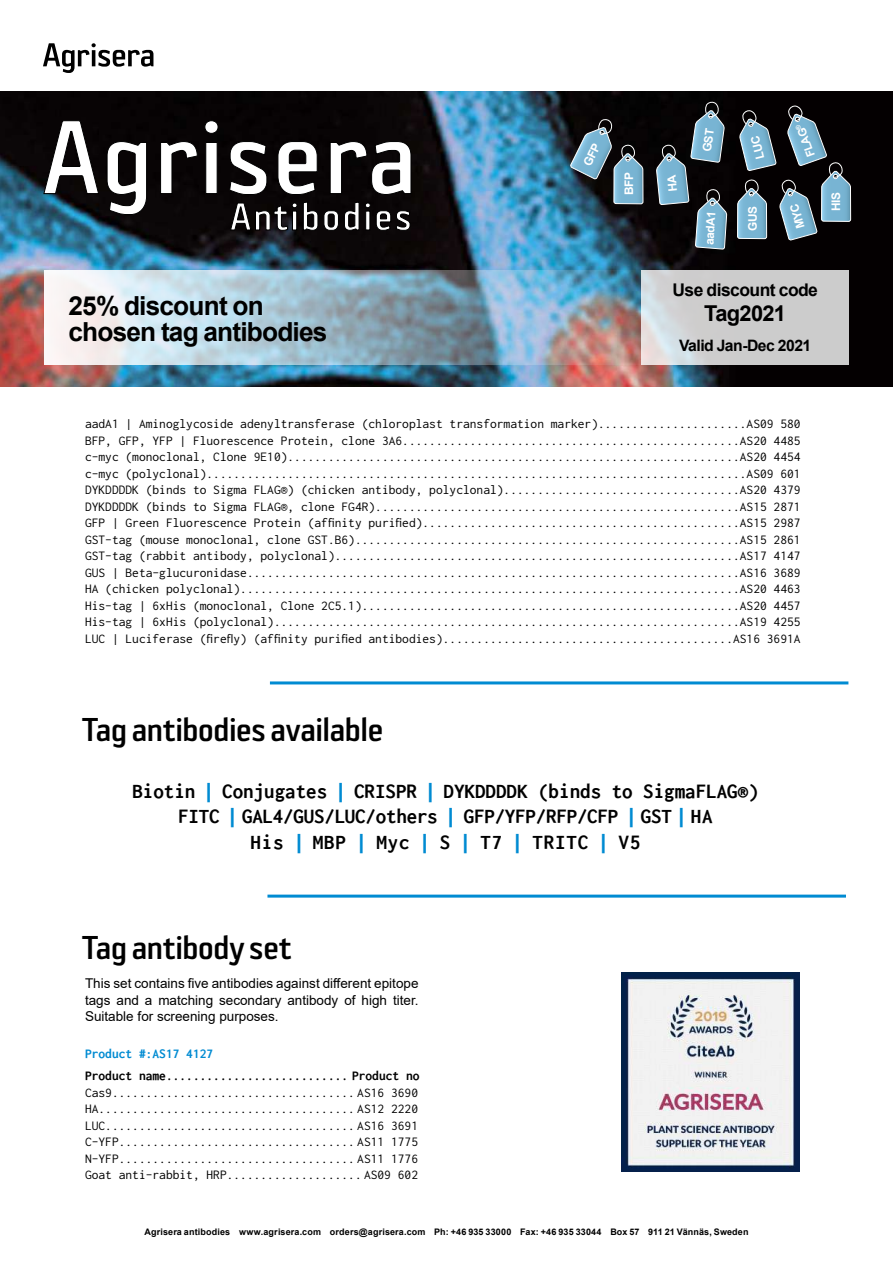
<style>
.page{position:relative;width:893px;height:1263px;background:#fff}
.page>*{position:absolute;margin:0;border:0;box-sizing:border-box;transform-origin:0 0}
.t1{font:36px "Sophisto OT C Gauge";letter-spacing:-.03em;color:#000}
.t2{font:700 26.25px/26.2px "Arial";letter-spacing:-.03em;color:#000}
.t3{font:700 21.9px "Arial";letter-spacing:-.03em;color:#000}
.t4{font:700 21px/25.2px "Inconsolata";color:#000;text-align:center}
.t5{font:700 17.55px "Arial";letter-spacing:-.03em;color:#000}
.t6{font:700 15.75px "Arial";letter-spacing:-.03em;color:#000}
.t7{font:13.5px/16.5px "Inconsolata";color:#000;text-align:justify}
.t8{font:13.5px/16.5px "Arial";color:#000;text-align:justify}
.t9{font:700 13.5px "Inconsolata";color:#000}
.t10{font:700 13.5px "Inconsolata";color:#008bd2}
.t11{font:700 11.85px "Arial";letter-spacing:-.03em;color:#fff}
.t12{font:700 11.4px "Arial";color:#fff}
.t13{font:700 9px "Arial";letter-spacing:.015em;color:#000}
.s1{font-family:"Arial";font-weight:900;color:#008bd2}
</style>
<div class="page">
<svg style="left:43px;top:43px;width:110px;height:30px"></svg>
<img style="left:0;top:92px;width:893px;height:295px">
<hr style="left:270px;top:681px;width:578px;height:3px;background:#008bd2">
<hr style="left:267px;top:894px;width:579px;height:3px;background:#008bd2">
<img style="left:621px;top:972px;width:178px;height:200px">
<svg style="left:43px;top:120px;width:57px;height:75px"></svg>
<svg style="left:106px;top:141px;width:41px;height:74px"></svg>
<svg style="left:160px;top:141px;width:38px;height:53px"></svg>
<svg style="left:204px;top:120px;width:15px;height:74px"></svg>
<svg style="left:229px;top:141px;width:39px;height:54px"></svg>
<svg style="left:277px;top:141px;width:41px;height:54px"></svg>
<svg style="left:329px;top:141px;width:83px;height:54px"></svg>
<svg style="left:229px;top:201px;width:182px;height:30px"></svg>
<img style="left:44px;top:270px;width:614px;height:95px">
<svg style="left:641px;top:270px;width:208px;height:94px;background:#cfcfd0"></svg>
<svg style="left:570px;top:119px;width:73px;height:85px;background:#445c6a"></svg>
<svg style="left:656px;top:100px;width:71px;height:150px;background:#384a54"></svg>
<svg style="left:737px;top:104px;width:114px;height:136px;background:#3f535e"></svg>
<h2 class="t2" style="left:68px;top:293px;width:260px">25% discount on chosen tag antibodies</h2>
<p class="t11" style="left:621px;top:195px;width:24px;rotate:-90deg">BFP</p>
<p class="t11" style="left:701px;top:244px;width:35px;rotate:-86deg">aadA1</p>
<p class="t11" style="left:744px;top:231px;width:26px;rotate:-90deg">GUS</p>
<p class="t12" style="left:804px;top:159px;width:36px;rotate:-110deg">FLAG<sup>®</sup></p>
<p class="t11" style="left:827px;top:211px;width:20px;rotate:-90deg">HIS</p>
<p class="t5" style="left:672px;top:278px;width:147px">Use discount code</p>
<h3 class="t3" style="left:704px;top:298px;width:83px">Tag2021</h3>
<p class="t6" style="left:679px;top:334px;width:134px">Valid Jan-Dec 2021</p>
<p class="t7" style="left:85px;top:416px;width:717px">aadA1 | Aminoglycoside adenyltransferase (chloroplast transformation marker)......................AS09 580<br>BFP, GFP, YFP | Fluorescence Protein, clone 3A6..................................................AS20 4485 c-myc (monoclonal, Clone 9E10)...................................................................AS20 4454 c-myc (polyclonal)................................................................................AS09 601<br>DYKDDDDK (binds to Sigma FLAG®) (chicken antibody, polyclonal)...................................AS20 4379<br>DYKDDDDK (binds to Sigma FLAG®, clone FG4R)......................................................AS15 2871<br>GFP | Green Fluorescence Protein (affinity purified)...............................................AS15 2987<br>GST-tag (mouse monoclonal, clone GST.B6).........................................................AS15 2861<br>GST-tag (rabbit antibody, polyclonal)............................................................AS17 4147<br>GUS | Beta-glucuronidase.........................................................................AS16 3689<br>HA (chicken polyclonal)..........................................................................AS20 4463<br>His-tag | 6xHis (monoclonal, Clone 2C5.1)........................................................AS20 4457<br>His-tag | 6xHis (polyclonal).....................................................................AS19 4255<br>LUC | Luciferase (firefly) (affinity purified antibodies)...........................................AS16 3691A</p>
<h1 class="t1" style="left:82px;top:709px;width:303px">Tag antibodies available</h1>
<h3 class="t4" style="left:132px;top:778px;width:628px">Biotin <span class="s1">|</span> Conjugates <span class="s1">|</span> CRISPR <span class="s1">|</span> DYKDDDDK (binds to SigmaFLAG®)<br>FITC <span class="s1">|</span> GAL4/GUS/LUC/others <span class="s1">|</span> GFP/YFP/RFP/CFP <span class="s1">|</span> GST <span class="s1">|</span> HA<br>His <span class="s1">|</span> MBP <span class="s1">|</span> Myc <span class="s1">|</span> S <span class="s1">|</span> T7 <span class="s1">|</span> TRITC <span class="s1">|</span> V5</h3>
<h1 class="t1" style="left:82px;top:927px;width:211px">Tag antibody set</h1>
<p class="t8" style="left:85px;top:975px;width:335px">This set contains five antibodies against different epitope tags and a matching secondary antibody of high titer.<br>Suitable for screening purposes.</p>
<p class="t10" style="left:85px;top:1044px;width:130px">Product #:AS17 4127</p>
<p class="t9" style="left:85px;top:1067px;width:336px">Product name........................... Product no</p>
<p class="t7" style="left:85px;top:1084px;width:335px">Cas9.................................... AS16 3690<br>HA...................................... AS12 2220<br>LUC..................................... AS16 3691<br>C-YFP................................... AS11 1775<br>N-YFP................................... AS11 1776<br>Goat anti-rabbit, HRP.................... AS09 602</p>
<p class="t13" style="left:145px;top:1226px;width:605px">Agrisera antibodies www.agrisera.com orders@agrisera.com Ph: +46 935 33000 Fax: +46 935 33044 Box 57 911 21 Vännäs, Sweden</p>
</div>
